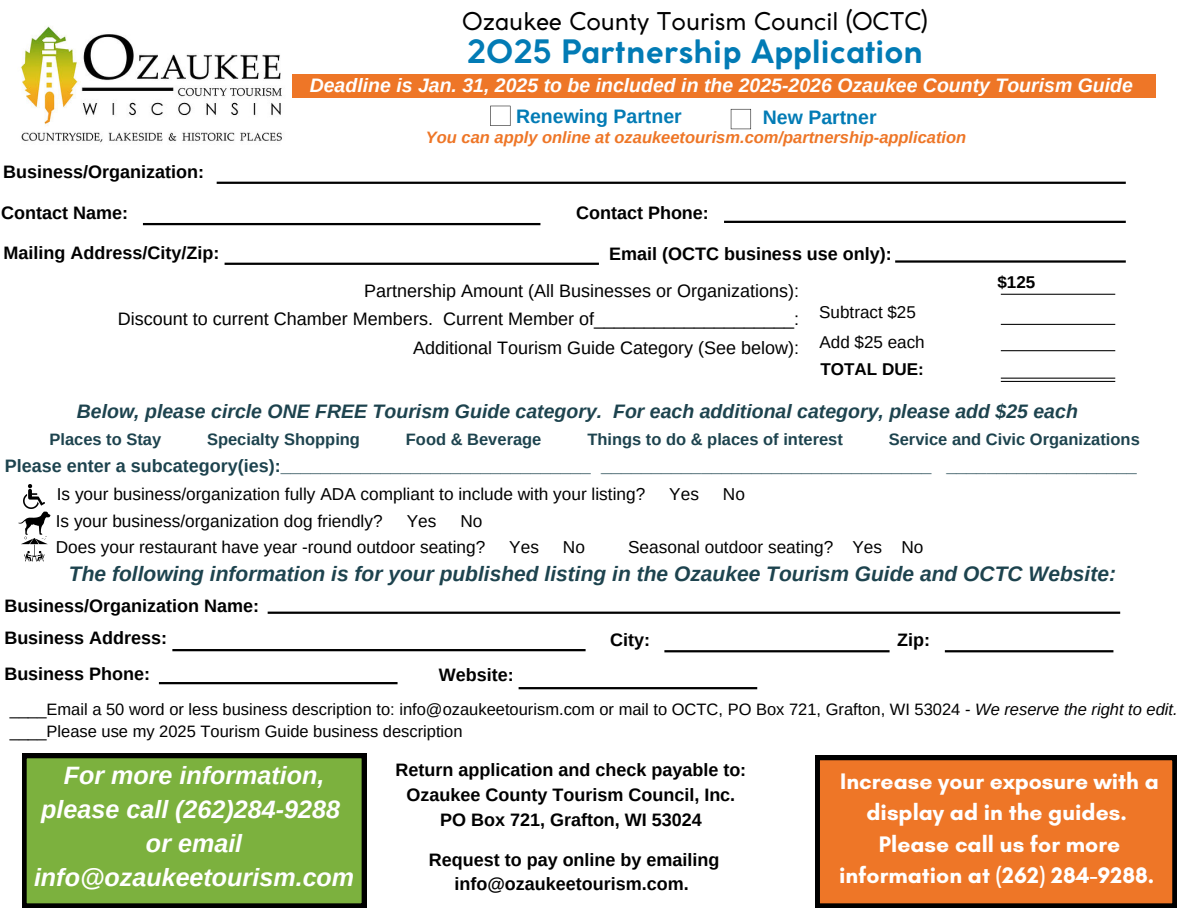
<style>
.page{position:relative;width:1188px;height:918px;background:#fff}
.page>*{position:absolute;margin:0;border:0;box-sizing:border-box;transform-origin:0 0}
.t1{font:700 31.8px "Coco Gothic";color:#027bb5}
.t2{font:italic 700 25.05px/33.9px "Arimo";color:#fff;text-align:center}
.t3{font:24.15px "Coco Gothic";color:#000}
.t4{font:700 22.95px/31.5px "Glacial Indifference";color:#fff;text-align:center}
.t5{font:italic 700 21px "Arimo";color:#1d434e}
.t6{font:italic 700 19.5px "Arimo";color:#1d434e}
.t7{font:italic 700 19.5px "Arimo";color:#fff}
.t8{font:700 19.5px "Arimo";color:#027bb5}
.t9{font:700 18px/24.8px "Arimo";color:#000;text-align:center}
.t10{font:18px "Arimo";color:#000}
.t11{font:700 18px "Arimo";color:#1d434e}
.t12{font:17.25px "Arimo";color:#000}
.t13{font:17.1px "Arimo";color:#000}
.t14{font:700 17.1px "Arimo";color:#000}
.t15{font:16.5px "Arimo";color:#000}
.t16{font:700 16.5px "Arimo";color:#1d434e}
.t17{font:italic 700 16.5px "Arimo";color:#ee7627}
.s1{font-style:italic}
</style>
<div class="page">
<img style="left:20px;top:26px;width:262px;height:117px">
<div style="left:292px;top:74px;width:864px;height:24px;background:#ee7627"></div>
<svg style="left:490px;top:106px;width:20px;height:20px"></svg>
<svg style="left:731px;top:109px;width:20px;height:20px"></svg>
<hr style="left:724px;top:221px;width:402px;height:2px;background:#000">
<hr style="left:217px;top:182px;width:909px;height:2px;background:#000">
<hr style="left:225px;top:263px;width:374px;height:2px;background:#000">
<hr style="left:895px;top:260px;width:231px;height:3px;background:#000">
<hr style="left:143px;top:223px;width:397px;height:2px;background:#000">
<hr style="left:1001px;top:294px;width:114px;height:1px;background:#000">
<hr style="left:1001px;top:324px;width:114px;height:1px;background:#000">
<hr style="left:1001px;top:350px;width:114px;height:1px;background:#000">
<hr style="left:1001px;top:381px;width:114px;height:1px;background:#000">
<hr style="left:1001px;top:378px;width:114px;height:1px;background:#000">
<img style="left:24px;top:485px;width:21px;height:23px">
<svg style="left:18px;top:512px;width:33px;height:50px"></svg>
<hr style="left:268px;top:612px;width:852px;height:2px;background:#000">
<hr style="left:172px;top:649px;width:414px;height:2px;background:#000">
<hr style="left:664px;top:650px;width:226px;height:2px;background:#000">
<hr style="left:945px;top:650px;width:168px;height:2px;background:#000">
<hr style="left:159px;top:682px;width:239px;height:2px;background:#000">
<hr style="left:519px;top:687px;width:238px;height:2px;background:#000">
<svg style="left:22px;top:754px;width:344px;height:154px;background:#71a238"></svg>
<svg style="left:815px;top:756px;width:362px;height:152px;background:#da6c23"></svg>
<p class="t3" style="left:462px;top:12px;width:467px">Ozaukee County Tourism Council (OCTC)</p>
<p class="t1" style="left:467px;top:39px;width:458px">2025 Partnership Application</p>
<p class="t7" style="left:310px;top:74px;width:825px">Deadline is Jan. 31, 2025 to be included in the 2025-2026 Ozaukee County Tourism Guide</p>
<h4 class="t8" style="left:516px;top:105px;width:167px">Renewing Partner</h4>
<h5 class="t8" style="left:763px;top:106px;width:115px">New Partner</h5>
<h5 class="t9" style="left:3px;top:159px;width:202px">Business/Organization:</h5>
<h5 class="t17" style="left:426px;top:128px;width:542px">You can apply online at ozaukeetourism.com/partnership-application</h5>
<h3 class="t9" style="left:1px;top:201px;width:128px">Contact Name:</h3>
<h5 class="t9" style="left:576px;top:200px;width:134px">Contact Phone:</h5>
<h2 class="t9" style="left:4px;top:240px;width:217px">Mailing Address/City/Zip:</h2>
<p class="t9" style="left:609px;top:242px;width:284px">Email (OCTC business use only):</p>
<p class="t10" style="left:364px;top:280px;width:437px">Partnership Amount (All Businesses or Organizations):</p>
<p class="t10" style="left:118px;top:309px;width:683px">Discount to current Chamber Members. Current Member of____________________:</p>
<p class="t10" style="left:413px;top:338px;width:388px">Additional Tourism Guide Category (See below):</p>
<p class="t13" style="left:819px;top:303px;width:98px">Subtract $25</p>
<h3 class="t13" style="left:819px;top:333px;width:107px">Add $25 each</h3>
<p class="t14" style="left:820px;top:359px;width:105px">TOTAL DUE:</p>
<h3 class="t14" style="left:997px;top:273px;width:39px">$125</h3>
<p class="t6" style="left:77px;top:401px;width:1003px">Below, please circle ONE FREE Tourism Guide category. For each additional category, please add $25 each</p>
<p class="t16" style="left:49px;top:430px;width:113px">Places to Stay</p>
<p class="t16" style="left:207px;top:430px;width:154px">Specialty Shopping</p>
<p class="t16" style="left:406px;top:430px;width:137px">Food &amp; Beverage</p>
<p class="t16" style="left:587px;top:430px;width:257px">Things to do &amp; places of interest</p>
<p class="t16" style="left:889px;top:430px;width:253px">Service and Civic Organizations</p>
<p class="t11" style="left:5px;top:456px;width:1133px">Please enter a subcategory(ies):_______________________________ _________________________________ ___________________</p>
<h5 class="t12" style="left:57px;top:484px;width:590px">Is your business/organization fully ADA compliant to include with your listing?</h5>
<h5 class="t12" style="left:669px;top:484px;width:31px">Yes</h5>
<h5 class="t12" style="left:723px;top:484px;width:24px">No</h5>
<h5 class="t12" style="left:56px;top:511px;width:328px">Is your business/organization dog friendly?</h5>
<h5 class="t12" style="left:407px;top:511px;width:31px">Yes</h5>
<h5 class="t12" style="left:460px;top:511px;width:24px">No</h5>
<h5 class="t12" style="left:56px;top:537px;width:431px">Does your restaurant have year -round outdoor seating?</h5>
<h5 class="t12" style="left:509px;top:537px;width:31px">Yes</h5>
<h5 class="t12" style="left:563px;top:537px;width:24px">No</h5>
<h5 class="t12" style="left:628px;top:537px;width:297px">Seasonal outdoor seating? Yes No</h5>
<h3 class="t5" style="left:69px;top:562px;width:1049px">The following information is for your published listing in the Ozaukee Tourism Guide and OCTC Website:</h3>
<h5 class="t9" style="left:4px;top:593px;width:256px">Business/Organization Name:</h5>
<h5 class="t9" style="left:4px;top:625px;width:164px">Business Address:</h5>
<h5 class="t9" style="left:610px;top:627px;width:41px">City:</h5>
<p class="t9" style="left:897px;top:628px;width:34px">Zip:</p>
<p class="t9" style="left:4px;top:661px;width:147px">Business Phone:</p>
<p class="t9" style="left:439px;top:662px;width:76px">Website:</p>
<h5 class="t15" style="left:10px;top:700px;width:1169px">____Email a 50 word or less business description to: info@ozaukeetourism.com or mail to OCTC, PO Box 721, Grafton, WI 53024 - <span class="s1">We reserve the right to edit.</span></h5>
<h5 class="t15" style="left:10px;top:722px;width:454px">____Please use my 2025 Tourism Guide business description</h5>
<h5 class="t9" style="left:396px;top:758px;width:352px">Return application and check payable to:<br>Ozaukee County Tourism Council, Inc.<br>PO Box 721, Grafton, WI 53024</h5>
<h5 class="t2" style="left:34px;top:758px;width:322px">For more information, please call (262)284-9288 or email info@ozaukeetourism.com</h5>
<h5 class="t4" style="left:839px;top:765px;width:321px">Increase your exposure with a display ad in the guides.<br>Please call us for more information at (262) 284-9288.</h5>
<p class="t9" style="left:429px;top:847px;width:292px">Request to pay online by emailing info@ozaukeetourism.com.</p>
</div>
